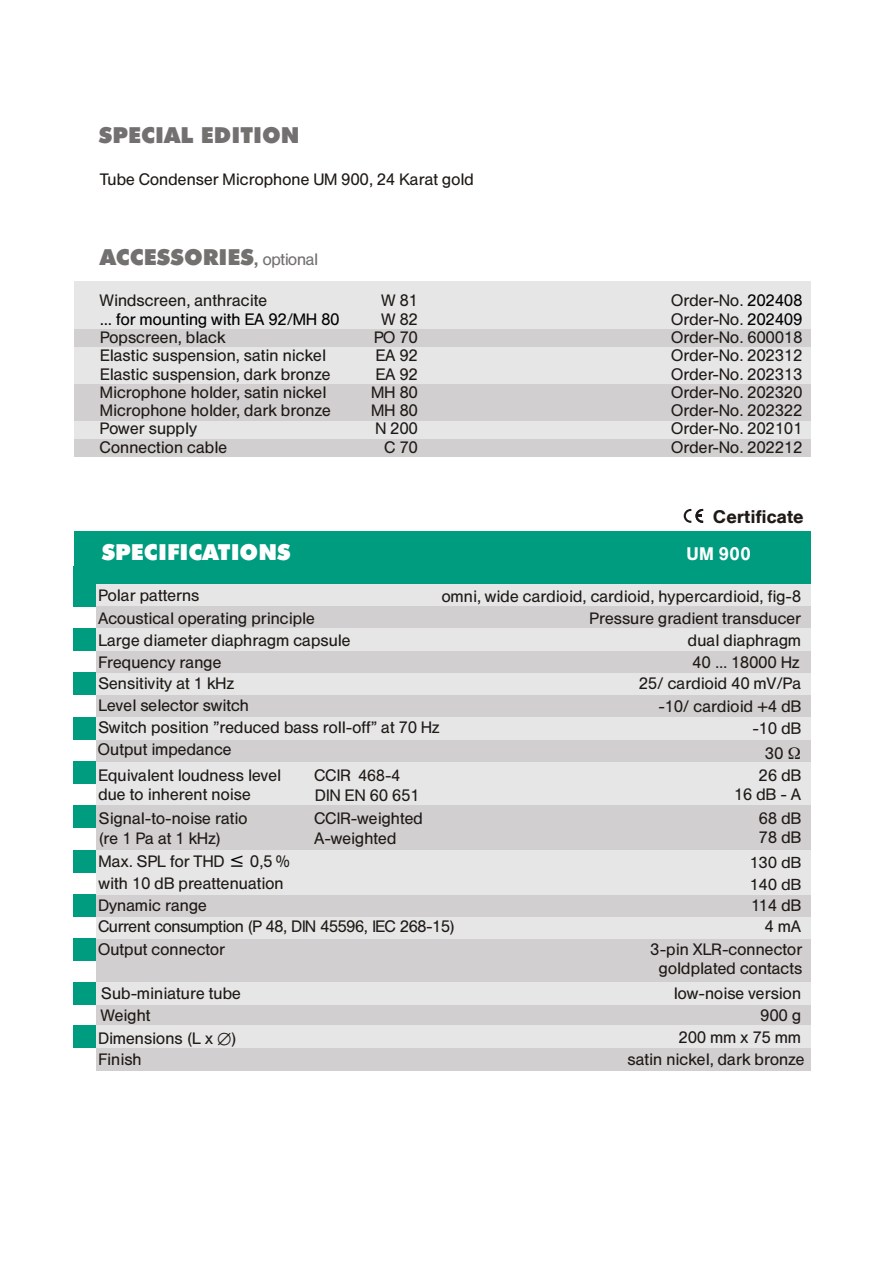
<style>
.page{position:relative;width:893px;height:1263px;background:#fff}
.page>*{position:absolute;margin:0;border:0;box-sizing:border-box;transform-origin:0 0}
.t1{font:900 22.05px "Futura BT";color:#737070}
.t2{font:900 22.05px "Futura BT";color:#fff}
.t3{font:18.15px "Hel Med";letter-spacing:.025em;color:#1f1a17}
.t4{font:18px "Hel Med";color:#fff}
.t5{font:16.5px/18.3px "Hel Reg";letter-spacing:.025em;color:#1f1a17}
.t6{font:16.5px/21.6px "Hel Reg";color:#1f1a17}
.t7{font:16.5px "Hel Reg";letter-spacing:.025em;color:#000}
.t8{font:16.05px "Hel Reg";color:#1f1a17}
.t9{font:15.9px "Hel Reg";letter-spacing:.025em;color:#1f1a17;scale:1.04 1}
.s1{font-family:"Hel Med";font-weight:400;font-size:18px}
.s2{font-family:"Hel Reg";font-weight:400;font-size:16.5px}
.s3{color:#000}
.s4{font-size:16.5px}
</style>
<div class="page">
<div style="left:74px;top:532px;width:737px;height:58px;background:#009c80"></div>
<div style="left:96px;top:584px;width:715px;height:23px;background:#e6e6e6"></div>
<div style="left:96px;top:1048px;width:715px;height:22px;background:#d1cfcf"></div>
<div style="left:96px;top:783px;width:715px;height:23px;background:#e6e6e6"></div>
<div style="left:96px;top:673px;width:715px;height:22px;background:#e6e6e6"></div>
<div style="left:96px;top:651px;width:715px;height:22px;background:#d1cfcf"></div>
<div style="left:96px;top:1004px;width:715px;height:22px;background:#d1cfcf"></div>
<div style="left:96px;top:938px;width:715px;height:23px;background:#d1cfcf"></div>
<div style="left:96px;top:916px;width:715px;height:22px;background:#e6e6e6"></div>
<div style="left:96px;top:894px;width:715px;height:22px;background:#d1cfcf"></div>
<div style="left:96px;top:1026px;width:715px;height:22px;background:#e6e6e6"></div>
<div style="left:96px;top:828px;width:715px;height:22px;background:#d1cfcf"></div>
<div style="left:96px;top:806px;width:715px;height:22px;background:#d1cfcf"></div>
<div style="left:96px;top:850px;width:715px;height:22px;background:#e6e6e6"></div>
<div style="left:96px;top:761px;width:715px;height:22px;background:#e6e6e6"></div>
<div style="left:96px;top:739px;width:715px;height:22px;background:#d1cfcf"></div>
<div style="left:96px;top:607px;width:715px;height:22px;background:#d1cfcf"></div>
<div style="left:96px;top:961px;width:715px;height:22px;background:#d1cfcf"></div>
<div style="left:96px;top:628px;width:715px;height:23px;background:#e6e6e6"></div>
<div style="left:96px;top:695px;width:715px;height:22px;background:#d1cfcf"></div>
<div style="left:96px;top:717px;width:715px;height:22px;background:#e6e6e6"></div>
<div style="left:96px;top:872px;width:715px;height:22px;background:#e6e6e6"></div>
<div style="left:96px;top:982px;width:715px;height:22px;background:#e6e6e6"></div>
<div style="left:74px;top:439px;width:737px;height:18px;background:#d1cfcf"></div>
<div style="left:74px;top:420px;width:737px;height:19px;background:#e6e6e6"></div>
<div style="left:74px;top:384px;width:737px;height:18px;background:#d1cfcf"></div>
<div style="left:74px;top:365px;width:737px;height:19px;background:#e6e6e6"></div>
<div style="left:74px;top:329px;width:737px;height:18px;background:#d1cfcf"></div>
<div style="left:74px;top:347px;width:737px;height:18px;background:#e6e6e6"></div>
<div style="left:74px;top:310px;width:737px;height:19px;background:#e6e6e6"></div>
<div style="left:74px;top:281px;width:737px;height:29px;background:#e6e6e6"></div>
<div style="left:74px;top:402px;width:737px;height:18px;background:#d1cfcf"></div>
<svg style="left:684px;top:509px;width:19px;height:14px"></svg>
<div style="left:74px;top:566px;width:22px;height:41px;background:#009c80"></div>
<div style="left:74px;top:628px;width:22px;height:23px;background:#009c80"></div>
<div style="left:74px;top:673px;width:22px;height:22px;background:#009c80"></div>
<div style="left:74px;top:717px;width:22px;height:22px;background:#009c80"></div>
<div style="left:74px;top:761px;width:22px;height:22px;background:#009c80"></div>
<div style="left:74px;top:806px;width:22px;height:22px;background:#009c80"></div>
<div style="left:74px;top:850px;width:22px;height:22px;background:#009c80"></div>
<div style="left:74px;top:894px;width:22px;height:22px;background:#009c80"></div>
<div style="left:74px;top:938px;width:22px;height:23px;background:#009c80"></div>
<div style="left:74px;top:1026px;width:22px;height:22px;background:#009c80"></div>
<div style="left:74px;top:982px;width:22px;height:22px;background:#009c80"></div>
<h1 class="t1" style="left:99px;top:127px;width:202px">SPECIAL EDITION</h1>
<p class="t5" style="left:100px;top:171px;width:375px">Tube Condenser Microphone UM 900, 24 Karat gold</p>
<h1 class="t1" style="left:100px;top:248px;width:220px">ACCESSORIES<span class="s1">,</span> <span class="s2">optional</span></h1>
<p class="t5" style="left:100px;top:293px;width:168px">Windscreen, anthracite</p>
<p class="t5" style="left:672px;top:293px;width:132px">Order-No. <span class="s3">202408</span></p>
<p class="t5" style="left:287px;top:311px;width:7px">/</p>
<p class="t5" style="left:672px;top:311px;width:132px">Order-No. <span class="s3">202409</span></p>
<p class="t5" style="left:100px;top:329px;width:127px">Popscreen, black</p>
<p class="t5" style="left:672px;top:329px;width:132px">Order-No. 600018</p>
<p class="t5" style="left:100px;top:347px;width:227px">Elastic suspension, satin nickel</p>
<p class="t5" style="left:672px;top:347px;width:132px">Order-No. 202312</p>
<p class="t5" style="left:100px;top:366px;width:232px">Elastic suspension, dark bronze</p>
<p class="t5" style="left:672px;top:366px;width:132px">Order-No. 202313</p>
<p class="t5" style="left:100px;top:384px;width:227px">Microphone holder, satin nickel</p>
<p class="t5" style="left:672px;top:384px;width:132px">Order-No. 202320</p>
<p class="t5" style="left:100px;top:402px;width:232px">Microphone holder, dark bronze</p>
<p class="t5" style="left:672px;top:402px;width:132px">Order-No. 202322</p>
<p class="t5" style="left:100px;top:421px;width:98px">Power supply</p>
<p class="t5" style="left:672px;top:421px;width:132px">Order-No. 202101</p>
<p class="t5" style="left:100px;top:439px;width:128px">Connection cable</p>
<p class="t5" style="left:672px;top:439px;width:132px">Order-No. 202212</p>
<p class="t5" style="left:372px;top:293px;width:48px;text-align:right">W 81<br>W 82<br>PO 70<br>EA 92<br>EA 92<br>MH 80<br>MH 80<br>N 200<br>C 70</p>
<p class="t7" style="left:100px;top:312px;width:241px">... for mounting with EA 92 MH 80</p>
<h1 class="t2" style="left:102px;top:543px;width:190px">SPECIFICATIONS</h1>
<p class="t3" style="left:714px;top:508px;width:91px">Certificate</p>
<p class="t4" style="left:687px;top:546px;width:65px">UM 900</p>
<p class="t5" style="left:99px;top:585px;width:218px;line-height:22.8px">Polar patterns<br>Acoustical operating principle</p>
<p class="t5" style="left:99px;top:653px;width:137px;line-height:20.7px">Frequency range<br>Sensitivity at 1 kHz</p>
<p class="t5" style="left:442px;top:586px;width:360px;line-height:22.4px;text-align:right">omni, wide cardioid, cardioid, hypercardioid, fig-8<br>Pressure gradient transducer</p>
<p class="t5" style="left:639px;top:653px;width:163px;line-height:21px;text-align:right">40 ... 18000 Hz<br>25/ cardioid 40 mV/Pa</p>
<p class="t5" style="left:99px;top:632px;width:253px">Large diameter diaphragm capsule</p>
<p class="t5" style="left:688px;top:632px;width:114px">dual diaphragm</p>
<p class="t5" style="left:99px;top:697px;width:152px">Level selector switch</p>
<p class="t5" style="left:659px;top:698px;width:144px">-10/ cardioid +4 dB</p>
<p class="t5" style="left:99px;top:719px;width:343px">Switch position "reduced bass roll-off" at 70 Hz</p>
<p class="t5" style="left:753px;top:720px;width:50px">-10 dB</p>
<p class="t5" style="left:99px;top:741px;width:135px">Output impedance</p>
<p class="t5" style="left:759px;top:743px;width:43px;line-height:22.6px;text-indent:6px">30<br>26 dB</p>
<p class="t5" style="left:734px;top:784px;width:68px;line-height:23.9px;text-align:right">16 dB - A<br>68 dB</p>
<p class="t5" style="left:759px;top:829px;width:43px">78 dB</p>
<p class="t9" style="left:750px;top:855px;width:51px">130 dB</p>
<p class="t5" style="left:751px;top:895px;width:51px;line-height:21.8px;text-align:right">114 dB<br>4 mA</p>
<p class="t5" style="left:99px;top:767px;width:184px">Equivalent loudness level due to inherent noise</p>
<p class="t8" style="left:315px;top:768px;width:87px"><span class="s4">CCIR</span> 468-4</p>
<p class="t5" style="left:315px;top:785px;width:110px;line-height:23.1px">DIN EN 60 651<br>CCIR-weighted</p>
<p class="t5" style="left:99px;top:810px;width:150px">Signal-to-noise ratio</p>
<p class="t5" style="left:99px;top:830px;width:124px">(re 1 Pa at 1 kHz)</p>
<p class="t5" style="left:99px;top:828px;width:299px;line-height:23px;text-indent:215px">A-weighted<br>Max. SPL for THD <span class="s3">≤</span>0,5 %</p>
<p class="t6" style="left:99px;top:895px;width:358px">Dynamic range<br>Current consumption (P 48, DIN 45596, IEC 268-15)</p>
<p class="t5" style="left:99px;top:941px;width:128px">Output connector</p>
<p class="t5" style="left:99px;top:875px;width:186px">with 10 dB preattenuation</p>
<p class="t9" style="left:750px;top:877px;width:51px">140 dB</p>
<p class="t5" style="left:651px;top:941px;width:153px;line-height:19px;text-align:center">3-pin XLR-connector goldplated contacts</p>
<p class="t5" style="left:102px;top:985px;width:141px">Sub-miniature tube</p>
<p class="t5" style="left:674px;top:985px;width:128px">low-noise version</p>
<p class="t5" style="left:99px;top:1004px;width:203px;line-height:23.2px">Weight<br>Dimensions (L x ∅)</p>
<p class="t5" style="left:679px;top:1004px;width:123px;line-height:22.8px;text-align:right">900 g<br>200 mm x 75 mm</p>
<p class="t5" style="left:99px;top:1051px;width:44px">Finish</p>
<p class="t5" style="left:628px;top:1051px;width:178px">satin nickel, dark bronze</p>
</div>
